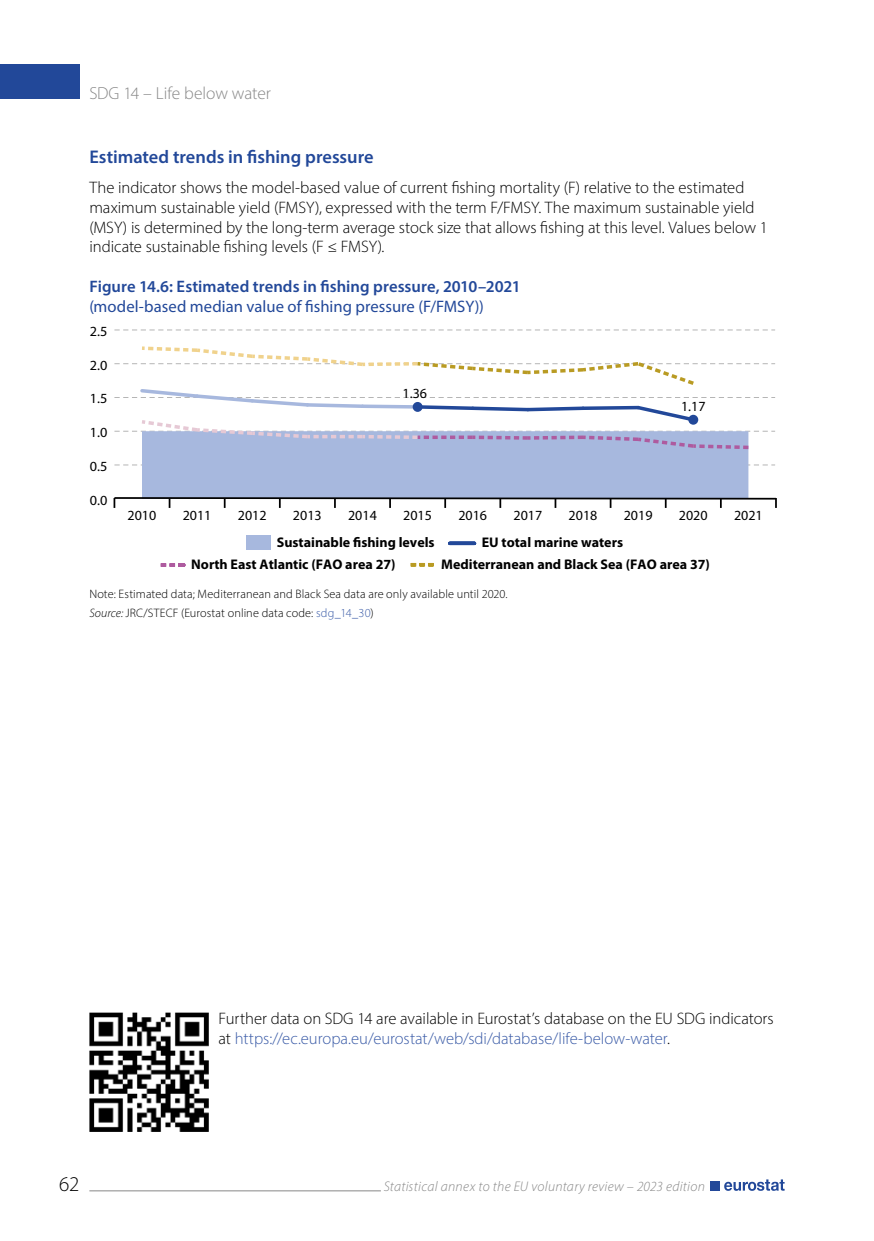
<style>
.page{position:relative;width:874px;height:1241px;background:#fff}
.page>*{position:absolute;margin:0;border:0;box-sizing:border-box;transform-origin:0 0}
.t1{font:300 21px "Myriad Pro";color:#000}
.t2{font:600 18.38px "Myriad Pro";color:#224899}
.t3{font:300 17.5px "Myriad Pro";letter-spacing:-.005em;color:#878787}
.body{font:300 16.62px/19.9px "Myriad Pro";letter-spacing:-.005em;color:#000}
.H_Figure{font:600 16.62px "Myriad Pro";letter-spacing:.005em;color:#224899}
.H_Figure_unit{font:16.62px "Myriad Pro";color:#224899}
.t4{font:700 14px "Myriad Pro";color:#000}
.t5{font:14px "Myriad Pro";color:#000}
.t6{font:italic 300 14px "Myriad Pro";letter-spacing:.02em;color:#878787}
.Table_note{font:300 12.25px "Myriad Pro";letter-spacing:.005em;color:#000}
.Source{font:300 12.25px "Myriad Pro";letter-spacing:.01em;color:#000}
.s1{font-style:italic}
.s2{color:#3a5ba7}
</style>
<div class="page">
<hr style="left:89px;top:1190px;width:291px;height:1px;background:#878787">
<svg style="left:724px;top:1179px;width:60px;height:11px"></svg>
<div style="left:709px;top:1181px;width:10px;height:10px;background:#224899"></div>
<div style="left:0;top:64px;width:79px;height:35px;background:#224899"></div>
<svg style="left:114px;top:329px;width:660px;height:1px"></svg>
<svg style="left:113px;top:346px;width:664px;height:162px"></svg>
<svg style="left:160px;top:563px;width:26px;height:4px"></svg>
<svg style="left:410px;top:562px;width:24px;height:5px"></svg>
<svg style="left:448px;top:541px;width:29px;height:5px"></svg>
<div style="left:246px;top:535px;width:24px;height:14px;background:#a7b8de"></div>
<img style="left:89px;top:1012px;width:119px;height:119px">
<p class="t3" style="left:89px;top:83px;width:183px">SDG 14 – Life below water</p>
<h4 class="t2" style="left:89px;top:145px;width:286px">Estimated trends in fishing pressure</h4>
<p class="body" style="left:89px;top:177px;width:679px">The indicator shows the model-based value of current fishing mortality (F) relative to the estimated maximum sustainable yield (FMSY), expressed with the term F/FMSY. The maximum sustainable yield (MSY) is determined by the long-term average stock size that allows fishing at this level. Values below 1 indicate sustainable fishing levels (F ≤ FMSY).</p>
<p class="H_Figure" style="left:89px;top:276px;width:432px">Figure 14.6: Estimated trends in fishing pressure, 2010–2021</p>
<p class="H_Figure_unit" style="left:89px;top:296px;width:395px">(model-based median value of fishing pressure (F/FMSY))</p>
<p class="t5" style="left:90px;top:323px;width:19px">2.5</p>
<p class="t5" style="left:90px;top:357px;width:19px">2.0</p>
<p class="t5" style="left:90px;top:391px;width:19px">1.5</p>
<p class="t5" style="left:90px;top:425px;width:19px">1.0</p>
<p class="t5" style="left:90px;top:458px;width:19px">0.5</p>
<p class="t5" style="left:90px;top:492px;width:19px">0.0</p>
<p class="t5" style="left:402px;top:386px;width:26px">1.36</p>
<p class="t5" style="left:680px;top:398px;width:26px">1.17</p>
<p class="t5" style="left:127px;top:507px;width:30px">2010</p>
<p class="t5" style="left:183px;top:507px;width:30px">2011</p>
<p class="t5" style="left:238px;top:507px;width:30px">2012</p>
<p class="t5" style="left:293px;top:507px;width:30px">2013</p>
<p class="t5" style="left:348px;top:507px;width:30px">2014</p>
<p class="t5" style="left:403px;top:507px;width:30px">2015</p>
<p class="t5" style="left:458px;top:507px;width:30px">2016</p>
<p class="t5" style="left:513px;top:507px;width:30px">2017</p>
<p class="t5" style="left:568px;top:507px;width:30px">2018</p>
<p class="t5" style="left:623px;top:507px;width:30px">2019</p>
<p class="t5" style="left:678px;top:507px;width:30px">2020</p>
<p class="t5" style="left:733px;top:507px;width:30px">2021</p>
<p class="t4" style="left:277px;top:534px;width:159px">Sustainable fishing levels</p>
<p class="t4" style="left:481px;top:535px;width:143px">EU total marine waters</p>
<p class="Table_note" style="left:89px;top:586px;width:419px">Note: Estimated data; Mediterranean and Black Sea data are only available until 2020.</p>
<p class="Source" style="left:89px;top:605px;width:286px"><span class="s1">Source:</span> JRC/STECF (Eurostat online data code: <span class="s2">sdg_14_30</span>)</p>
<p class="t4" style="left:191px;top:556px;width:206px">North East Atlantic (FAO area 27)</p>
<p class="t4" style="left:441px;top:556px;width:270px">Mediterranean and Black Sea (FAO area 37)</p>
<p class="body" style="left:218px;top:1008px;width:556px">Further data on SDG 14 are available in Eurostat’s database on the EU SDG indicators at <span class="s2">https://ec.europa.eu/eurostat/web/sdi/database/life-below-water</span>.</p>
<p class="t1" style="left:59px;top:1170px;width:22px">62</p>
<p class="t6" style="left:383px;top:1177px;width:323px">Statistical annex to the EU voluntary review – 2023 edition</p>
</div>
